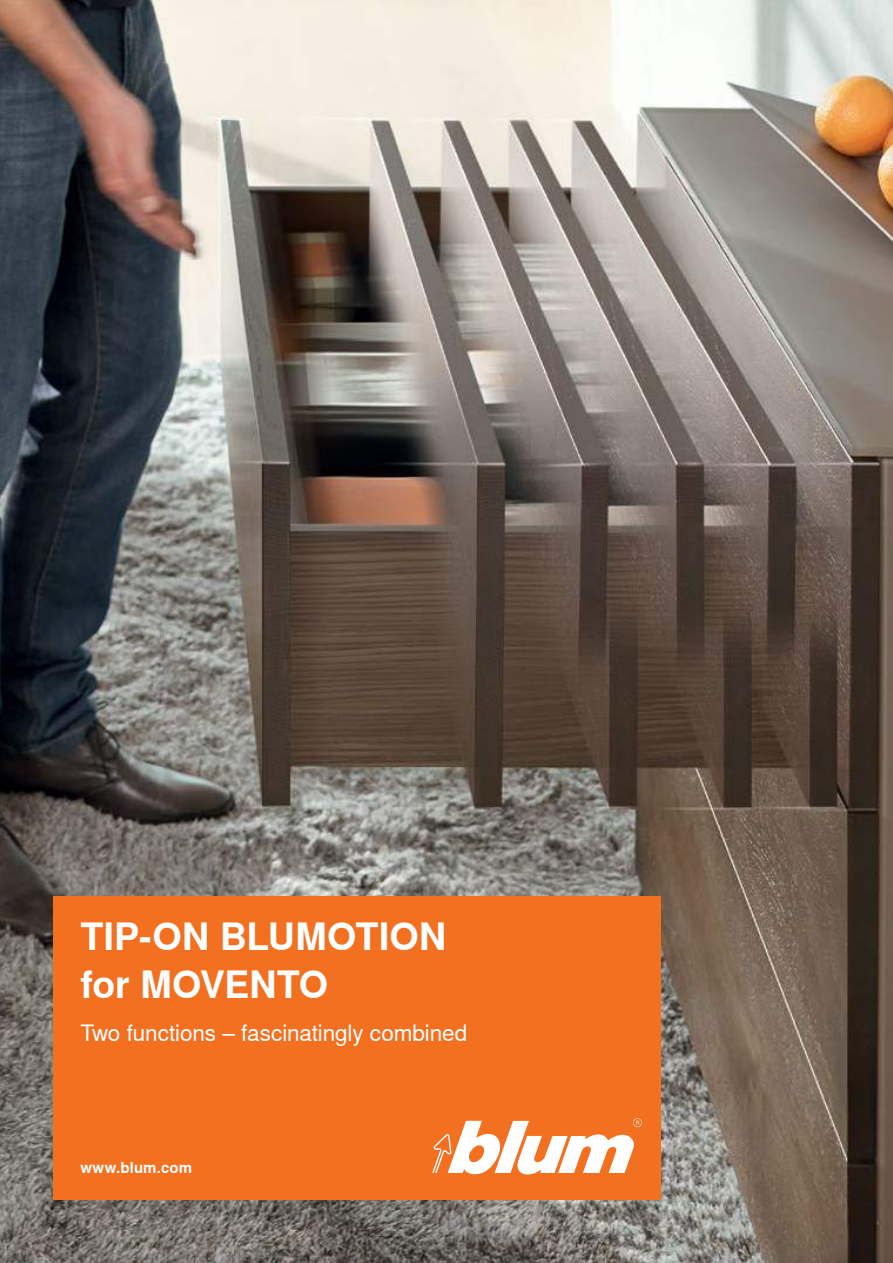
<style>
.page{position:relative;width:893px;height:1263px;background:#fff}
.page>*{position:absolute;margin:0;border:0;box-sizing:border-box;transform-origin:0 0}
.t1{font:700 37.5px/48px "Nimbus Sans Global";letter-spacing:-.005em;color:#fff}
.t2{font:22.5px "Nimbus Sans Global";letter-spacing:-.005em;color:#fff}
.t3{font:700 15px "Nimbus Sans Global";letter-spacing:.01em;color:#fff}
</style>
<div class="page">
<img style="left:0;top:0;width:893px;height:1263px">
<div style="left:54px;top:896px;width:607px;height:304px;background:#f37021"></div>
<svg style="left:432px;top:1118px;width:210px;height:56px"></svg>
<h1 class="t1" style="left:80px;top:913px;width:368px">TIP-ON BLUMOTION for MOVENTO</h1>
<p class="t2" style="left:80px;top:1020px;width:388px">Two functions – fascinatingly combined</p>
<p class="t3" style="left:80px;top:1159px;width:113px">www.blum.com</p>
</div>
